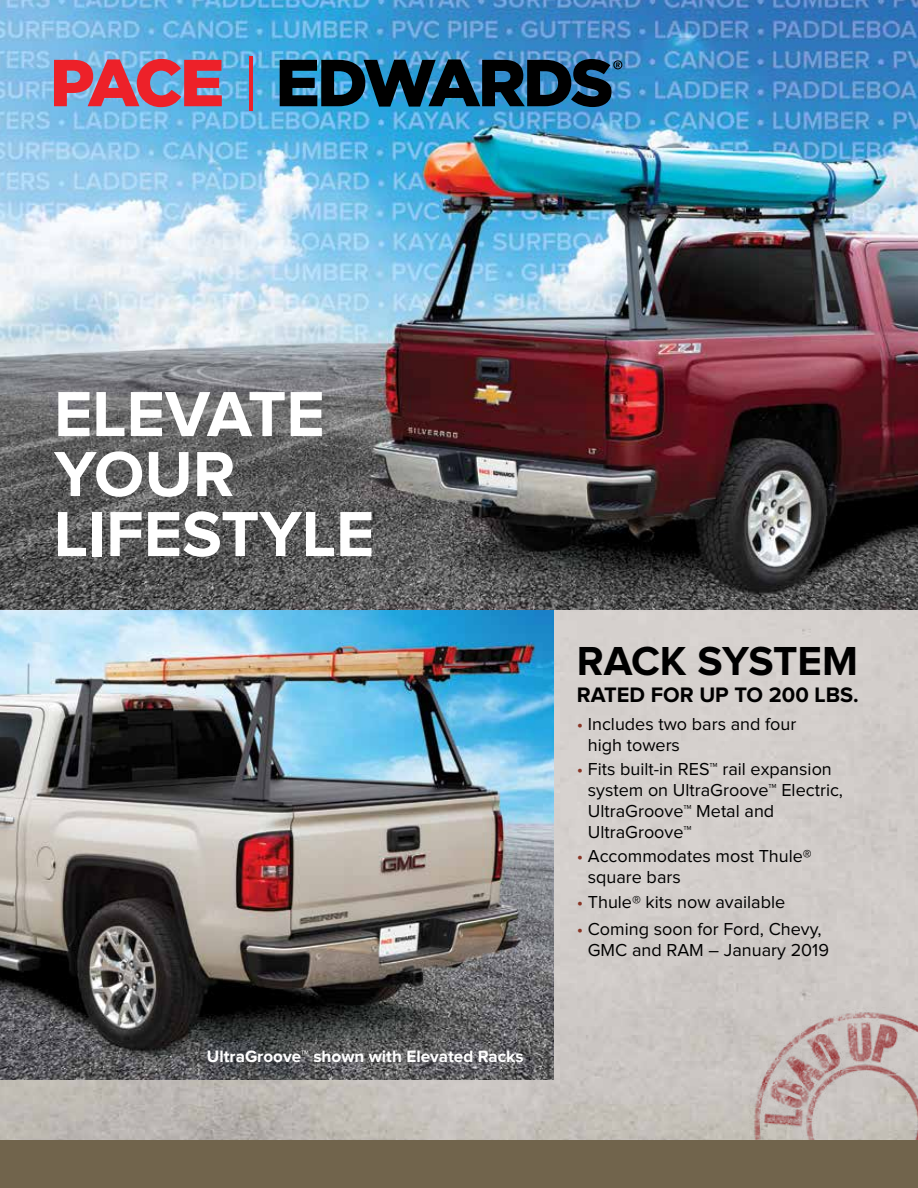
<style>
.page{position:relative;width:918px;height:1188px;background:#fff}
.page>*{position:absolute;margin:0;border:0;box-sizing:border-box;transform-origin:0 0}
.t1{font:700 66px/60px "Proxima Nova";color:#fff}
.t2{font:700 42px "Proxima Nova";letter-spacing:-.005em;color:#000}
.t3{font:700 21.75px "Proxima Nova";color:#000}
.t4{font:18px/21px "Proxima Nova";color:#000}
.t5{font:700 17.1px "Proxima Nova";color:#fff}
.s1{color:#883525}
</style>
<div class="page">
<img style="left:0;top:609px;width:918px;height:532px">
<img style="left:0;top:609px;width:554px;height:471px">
<img style="left:0;top:0;width:918px;height:609px">
<svg style="left:54px;top:59px;width:168px;height:48px;background:#bb5a70"></svg>
<hr style="left:249px;top:56px;width:3px;height:55px;background:#ed2129">
<svg style="left:280px;top:59px;width:342px;height:48px;background:#173b51"></svg>
<img style="left:750px;top:1008px;width:168px;height:133px">
<div style="left:0;top:1141px;width:918px;height:47px;background:#71644c"></div>
<h1 class="t1" style="left:54px;top:387px;width:322px">ELEVATE<br>YOUR<br>LIFESTYLE</h1>
<p class="t5" style="left:207px;top:1049px;width:318px">UltraGroove™ shown with Elevated Racks</p>
<h2 class="t2" style="left:577px;top:642px;width:283px">RACK SYSTEM</h2>
<p class="t3" style="left:577px;top:685px;width:284px">RATED FOR UP TO 200 LBS.</p>
<p class="t4" style="left:588px;top:714px;width:210px;text-indent:-11px"><span class="s1">•</span> Includes two bars and four high towers</p>
<p class="t4" style="left:588px;top:759px;width:257px;text-indent:-11px"><span class="s1">•</span> Fits built-in RES™ rail expansion system on UltraGroove™ Electric,<br>UltraGroove™ Metal and<br>UltraGroove™</p>
<p class="t4" style="left:588px;top:847px;width:225px;text-indent:-11px"><span class="s1">•</span> Accommodates most Thule® square bars</p>
<p class="t4" style="left:577px;top:892px;width:210px"><span class="s1">•</span> Thule® kits now available</p>
<p class="t4" style="left:588px;top:920px;width:243px;text-indent:-11px"><span class="s1">•</span> Coming soon for Ford, Chevy,<br>GMC and RAM – January 2019</p>
</div>
